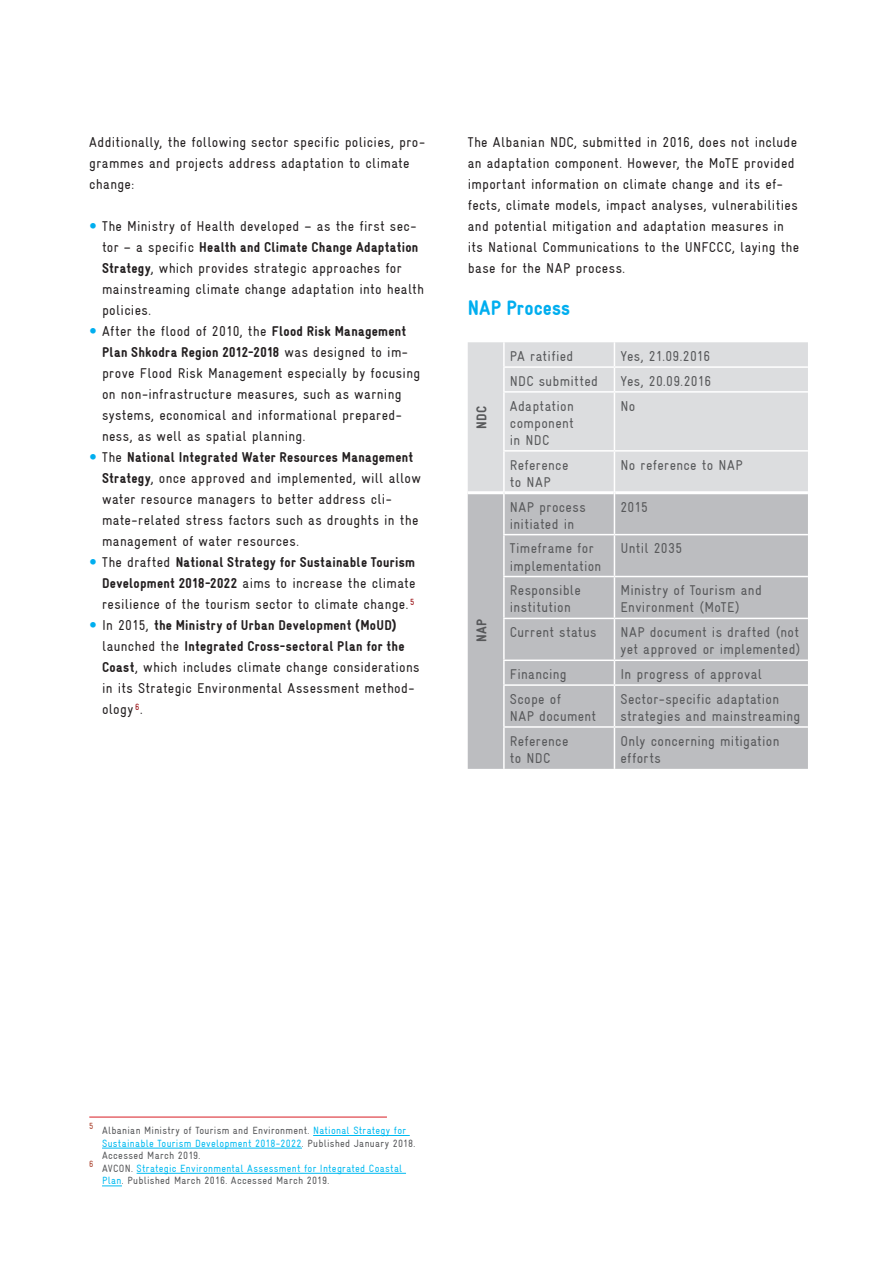
<style>
.page{position:relative;width:893px;height:1263px;background:#fff}
.page>*{position:absolute;margin:0;border:0;box-sizing:border-box;transform-origin:0 0}
.t1{font:900 condensed 21px "Gravur";letter-spacing:.01em;color:#00aeef}
.t2{font:condensed 14.25px/21px "Gravur";letter-spacing:.025em;color:#231f20}
.t3{font:condensed 14.25px/17.1px "Gravur";letter-spacing:.025em;color:#57585a}
.t4{font:900 14.25px/21px "Gravur Condensed";letter-spacing:.02em;color:#231f20}
.t5{font:condensed 14.25px "Gravur";letter-spacing:.005em;color:#57585a}
.t6{font:900 condensed 14.25px "Gravur";letter-spacing:.025em;color:#57585a}
.t7{font:condensed 10.5px "Gravur";letter-spacing:.03em;color:#57585a}
.t8{font:condensed 10.5px "Gravur";letter-spacing:.03em;color:#00baf1}
.s1{font-family:"Gravur";font-weight:400;font-stretch:condensed}
.s2{font-family:"Gravur Condensed";font-weight:900;font-stretch:normal}
.s3{color:#00baf1}
.s4{color:#57585a}
</style>
<div class="page">
<hr style="left:89px;top:1117px;width:298px;height:1px;background:#d81c23">
<hr style="left:313px;top:1135px;width:97px;height:1px;background:#00baf1">
<hr style="left:102px;top:1148px;width:200px;height:1px;background:#00baf1">
<hr style="left:137px;top:1173px;width:269px;height:1px;background:#00baf1">
<svg style="left:102px;top:1185px;width:20px;height:1px"></svg>
<div style="left:468px;top:342px;width:340px;height:149px;background:#dcdddf"></div>
<div style="left:468px;top:494px;width:340px;height:275px;background:#bcbdc0"></div>
<hr style="left:503px;top:342px;width:2px;height:24px;background:#fff">
<hr style="left:503px;top:366px;width:111px;height:2px;background:#fff">
<hr style="left:503px;top:368px;width:2px;height:23px;background:#fff">
<hr style="left:614px;top:366px;width:194px;height:2px;background:#fff">
<svg style="left:614px;top:342px;width:1px;height:49px"></svg>
<hr style="left:503px;top:391px;width:111px;height:2px;background:#fff">
<hr style="left:503px;top:393px;width:2px;height:57px;background:#fff">
<hr style="left:614px;top:391px;width:194px;height:2px;background:#fff">
<hr style="left:614px;top:393px;width:1px;height:57px;background:#fff">
<hr style="left:503px;top:450px;width:111px;height:2px;background:#fff">
<hr style="left:503px;top:452px;width:2px;height:41px;background:#fff">
<hr style="left:614px;top:450px;width:194px;height:2px;background:#fff">
<hr style="left:614px;top:452px;width:1px;height:41px;background:#fff">
<hr style="left:503px;top:493px;width:2px;height:41px;background:#fff">
<hr style="left:614px;top:493px;width:1px;height:41px;background:#fff">
<hr style="left:503px;top:534px;width:111px;height:1px;background:#fff">
<hr style="left:503px;top:535px;width:2px;height:41px;background:#fff">
<hr style="left:614px;top:534px;width:194px;height:1px;background:#fff">
<hr style="left:614px;top:535px;width:1px;height:41px;background:#fff">
<hr style="left:503px;top:576px;width:111px;height:1px;background:#fff">
<hr style="left:503px;top:577px;width:2px;height:41px;background:#fff">
<hr style="left:614px;top:576px;width:194px;height:1px;background:#fff">
<hr style="left:614px;top:577px;width:1px;height:41px;background:#fff">
<hr style="left:503px;top:618px;width:111px;height:1px;background:#fff">
<hr style="left:503px;top:619px;width:2px;height:40px;background:#fff">
<hr style="left:614px;top:618px;width:194px;height:1px;background:#fff">
<hr style="left:614px;top:619px;width:1px;height:40px;background:#fff">
<hr style="left:503px;top:659px;width:111px;height:2px;background:#fff">
<hr style="left:503px;top:661px;width:2px;height:23px;background:#fff">
<hr style="left:614px;top:659px;width:194px;height:2px;background:#fff">
<svg style="left:614px;top:661px;width:1px;height:23px"></svg>
<hr style="left:503px;top:684px;width:111px;height:2px;background:#fff">
<hr style="left:503px;top:686px;width:2px;height:40px;background:#fff">
<hr style="left:614px;top:684px;width:194px;height:2px;background:#fff">
<hr style="left:614px;top:686px;width:1px;height:40px;background:#fff">
<hr style="left:503px;top:726px;width:111px;height:2px;background:#fff">
<hr style="left:503px;top:728px;width:2px;height:41px;background:#fff">
<hr style="left:614px;top:726px;width:194px;height:2px;background:#fff">
<hr style="left:614px;top:728px;width:1px;height:41px;background:#fff">
<p class="t2" style="left:89px;top:132px;width:337px">Additionally, the following sector specific policies, pro&shy;grammes and projects address adaptation to climate change:</p>
<p class="t2" style="left:102px;top:216px;width:316px">The Ministry of Health developed – as the first sec-</p>
<p class="t4" style="left:102px;top:237px;width:318px"><span class="s1">tor – a specific</span> Health and Climate Change Adaptation</p>
<p class="t2" style="left:102px;top:258px;width:323px"><span class="s2">Strategy</span>, which provides strategic approaches for mainstreaming climate change adaptation into health policies.<br>After the flood of 2010, the <span class="s2">Flood Risk Management</span></p>
<p class="t4" style="left:102px;top:342px;width:307px">Plan Shkodra Region 2012-2018 <span class="s1">was designed to im-</span></p>
<p class="t2" style="left:102px;top:363px;width:320px">prove Flood Risk Management especially by focusing on non-infrastructure measures, such as warning systems, economical and informational prepared&shy;ness, as well as spatial planning.</p>
<p class="t4" style="left:102px;top:447px;width:313px"><span class="s1">The</span> National Integrated Water Resources Management</p>
<p class="t2" style="left:102px;top:468px;width:321px"><span class="s2">Strategy</span>, once approved and implemented, will allow water resource managers to better address cli&shy;mate-related stress factors such as droughts in the management of water resources.</p>
<p class="t4" style="left:102px;top:552px;width:315px"><span class="s1">The drafted</span> National Strategy for Sustainable Tourism</p>
<p class="t2" style="left:102px;top:573px;width:315px"><span class="s2">Development 2018-2022</span> aims to increase the climate resilience of the tourism sector to climate change. <sup>5</sup></p>
<p class="t4" style="left:102px;top:615px;width:304px"><span class="s1">In 2015,</span> the Ministry of Urban Development (MoUD) <span class="s1">launched the</span> Integrated Cross-sectoral Plan for the</p>
<p class="t2" style="left:102px;top:657px;width:319px"><span class="s2">Coast</span>, which includes climate change considerations in its Strategic Environmental Assessment method&shy;ology <sup>6</sup>.</p>
<p class="t2" style="left:468px;top:132px;width:333px">The Albanian NDC, submitted in 2016, does not include an adaptation component. However, the MoTE provided important information on climate change and its ef&shy;fects, climate models, impact analyses, vulnerabilities and potential mitigation and adaptation measures in its National Communications to the UNFCCC, laying the base for the NAP process.</p>
<h1 class="t1" style="left:468px;top:296px;width:104px">NAP Process</h1>
<p class="t6" style="left:474px;top:429px;width:24px;rotate:-90deg">NDC</p>
<p class="t6" style="left:474px;top:642px;width:25px;rotate:-90deg">NAP</p>
<p class="t3" style="left:510px;top:348px;width:65px">PA ratified</p>
<p class="t5" style="left:620px;top:348px;width:91px">Yes, 21.09.2016</p>
<p class="t3" style="left:510px;top:372px;width:90px">NDC submitted</p>
<p class="t3" style="left:620px;top:372px;width:92px">Yes, 20.09.2016</p>
<p class="t3" style="left:510px;top:397px;width:65px;text-align:justify">Adaptation component in NDC</p>
<p class="t3" style="left:620px;top:397px;width:16px">No</p>
<p class="t3" style="left:510px;top:456px;width:60px">Reference to NAP</p>
<p class="t3" style="left:620px;top:456px;width:124px">No reference to NAP</p>
<p class="t3" style="left:510px;top:498px;width:77px">NAP process initiated in</p>
<p class="t3" style="left:620px;top:498px;width:29px">2015</p>
<p class="t3" style="left:510px;top:540px;width:93px">Timeframe for implementation</p>
<p class="t3" style="left:620px;top:540px;width:63px">Until 2035</p>
<p class="t3" style="left:510px;top:582px;width:72px">Responsible institution</p>
<p class="t3" style="left:620px;top:582px;width:143px">Ministry of Tourism and<br>Environment (MoTE)</p>
<p class="t3" style="left:510px;top:624px;width:88px">Current status</p>
<p class="t3" style="left:620px;top:624px;width:182px">NAP document is drafted (not yet approved or implemented)</p>
<p class="t3" style="left:510px;top:666px;width:58px">Financing</p>
<p class="t3" style="left:620px;top:666px;width:143px">In progress of approval</p>
<p class="t3" style="left:510px;top:690px;width:88px">Scope of<br>NAP document</p>
<p class="t3" style="left:620px;top:690px;width:181px">Sector-specific adaptation strategies and mainstreaming</p>
<p class="t3" style="left:510px;top:732px;width:60px">Reference to NDC</p>
<p class="t3" style="left:620px;top:732px;width:161px">Only concerning mitigation efforts</p>
<p class="t7" style="left:89px;top:1124px;width:318px"><sup>5</sup> Albanian Ministry of Tourism and Environment. <span class="s3">National Strategy for</span></p>
<p class="t8" style="left:102px;top:1137px;width:315px">Sustainable Tourism Development 2018-2022<span class="s4">. Published January 2018.</span></p>
<p class="t7" style="left:102px;top:1149px;width:100px">Accessed March 2019.</p>
<p class="t8" style="left:89px;top:1162px;width:315px"><sup>6</sup> <span class="s4">AVCON.</span> Strategic Environmental Assessment for Integrated Coastal</p>
<p class="t7" style="left:102px;top:1175px;width:229px"><span class="s3">Plan</span>. Published March 2016. Accessed March 2019.</p>
</div>
